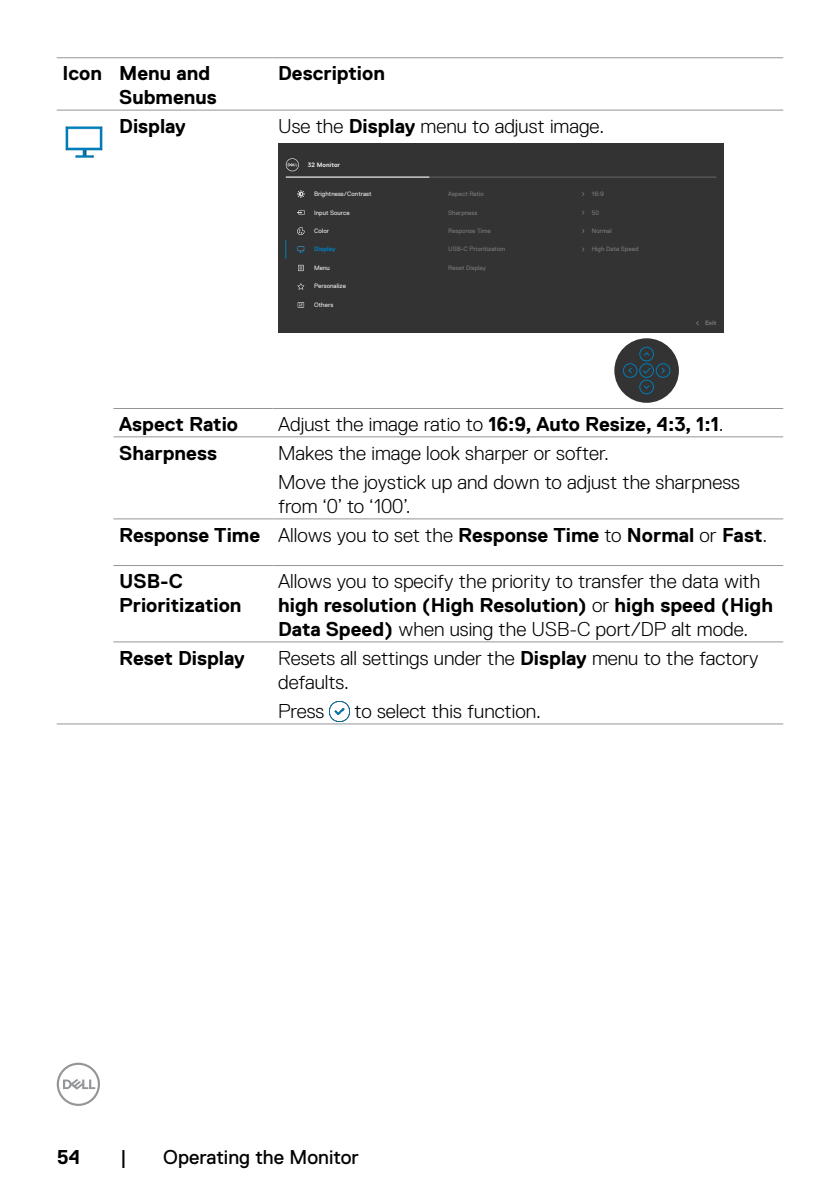
<style>
.page{position:relative;width:840px;height:1191px;background:#fff}
.page>*{position:absolute;margin:0;border:0;box-sizing:border-box;transform-origin:0 0}
.Table_Paragraph{font:300 20px/24px "Dell Replica";color:#000}
.Table_Paragraph-Inde{font:700 20px/24px "Dell Replica";color:#000}
.Table_Paragraph-2{font:700 20px "Dell Replica";color:#000}
.Table_Head{font:700 20px/24px "Dell Replica";color:#000}
.t1{font:20px "Dell Replica";color:#000}
.t2{font:6.4px "Dell Replica";color:#777}
.t3{font:6.4px "Dell Replica";color:#e4e4e4}
.t4{font:700 6.4px "Dell Replica";color:#e4e4e4}
.t5{font:700 6.4px "Dell Replica";color:#007db8}
.t6{font:700 6.4px "Dell Replica";color:#777}
.t7{font:6.4px "Dell Replica";color:#777;scale:1.08 1}
.s1{font-weight:700}
.s2{font-weight:300}
</style>
<div class="page">
<svg style="left:57px;top:1062px;width:43px;height:44px"></svg>
<hr style="left:57px;top:57px;width:56px;height:1px;background:#939598">
<hr style="left:113px;top:57px;width:159px;height:1px;background:#939598">
<hr style="left:272px;top:57px;width:510px;height:1px;background:#939598">
<hr style="left:57px;top:110px;width:56px;height:1px;background:#939598">
<hr style="left:113px;top:110px;width:159px;height:1px;background:#939598">
<hr style="left:272px;top:110px;width:510px;height:1px;background:#939598">
<hr style="left:113px;top:408px;width:159px;height:1px;background:#939598">
<hr style="left:272px;top:408px;width:510px;height:1px;background:#939598">
<hr style="left:113px;top:518px;width:159px;height:1px;background:#939598">
<hr style="left:272px;top:518px;width:510px;height:1px;background:#939598">
<hr style="left:113px;top:436px;width:159px;height:1px;background:#939598">
<hr style="left:272px;top:436px;width:510px;height:1px;background:#939598">
<hr style="left:113px;top:565px;width:159px;height:1px;background:#939598">
<hr style="left:272px;top:565px;width:510px;height:1px;background:#939598">
<hr style="left:113px;top:641px;width:159px;height:1px;background:#939598">
<hr style="left:272px;top:641px;width:510px;height:1px;background:#939598">
<hr style="left:57px;top:723px;width:56px;height:1px;background:#939598">
<hr style="left:113px;top:723px;width:159px;height:1px;background:#939598">
<hr style="left:272px;top:723px;width:510px;height:1px;background:#939598">
<img style="left:65px;top:126px;width:38px;height:32px">
<div style="left:278px;top:144px;width:445px;height:189px;background:#333"></div>
<div style="left:614px;top:338px;width:64px;height:65px;background:#333;border-radius:50%"></div>
<div style="left:639px;top:363px;width:14px;height:15px;border:1px solid #007db8;border-radius:50%"></div>
<div style="left:639px;top:380px;width:14px;height:14px;border:1px solid #007db8;border-radius:50%"></div>
<div style="left:639px;top:347px;width:14px;height:14px;border:1px solid #007db8;border-radius:50%"></div>
<div style="left:622px;top:363px;width:15px;height:15px;border:1px solid #007db8;border-radius:50%"></div>
<div style="left:655px;top:363px;width:15px;height:15px;border:1px solid #007db8;border-radius:50%"></div>
<svg style="left:644px;top:385px;width:5px;height:4px"></svg>
<svg style="left:644px;top:352px;width:5px;height:4px"></svg>
<svg style="left:661px;top:367px;width:4px;height:7px"></svg>
<svg style="left:628px;top:367px;width:4px;height:7px"></svg>
<svg style="left:641px;top:367px;width:10px;height:7px"></svg>
<hr style="left:285px;top:177px;width:431px;height:1px;background:#666">
<hr style="left:285px;top:177px;width:144px;height:1px;background:#fff">
<svg style="left:285px;top:158px;width:14px;height:13px"></svg>
<svg style="left:285px;top:240px;width:1px;height:19px"></svg>
<svg style="left:298px;top:265px;width:5px;height:6px"></svg>
<svg style="left:297px;top:210px;width:7px;height:5px"></svg>
<svg style="left:297px;top:227px;width:8px;height:8px"></svg>
<svg style="left:297px;top:283px;width:7px;height:7px"></svg>
<svg style="left:297px;top:302px;width:7px;height:6px"></svg>
<svg style="left:298px;top:303px;width:5px;height:4px"></svg>
<svg style="left:297px;top:190px;width:7px;height:8px"></svg>
<svg style="left:297px;top:246px;width:7px;height:7px"></svg>
<img style="left:329px;top:701px;width:20px;height:20px">
<p class="Table_Head" style="left:62px;top:62px;width:41px">Icon</p>
<p class="Table_Head" style="left:119px;top:62px;width:99px">Menu and<br>Submenus</p>
<p class="Table_Head" style="left:278px;top:62px;width:108px">Description</p>
<p class="Table_Paragraph-2" style="left:119px;top:115px;width:68px">Display</p>
<p class="Table_Paragraph" style="left:278px;top:114px;width:327px">Use the <span class="s1">Display</span> menu to adjust image.</p>
<p class="t4" style="left:307px;top:161px;width:34px">32 Monitor</p>
<p class="t3" style="left:314px;top:190px;width:59px">Brightness/Contrast</p>
<p class="t3" style="left:314px;top:209px;width:37px">Input Source</p>
<p class="t3" style="left:314px;top:227px;width:16px">Color</p>
<p class="t5" style="left:314px;top:246px;width:23px">Display</p>
<p class="t3" style="left:314px;top:264px;width:17px">Menu</p>
<p class="t3" style="left:314px;top:283px;width:33px">Personalize</p>
<p class="t3" style="left:314px;top:301px;width:21px">Others</p>
<p class="t2" style="left:448px;top:190px;width:37px">Aspect Ratio</p>
<p class="t2" style="left:448px;top:209px;width:31px">Sharpness</p>
<p class="t2" style="left:448px;top:227px;width:44px">Response Time</p>
<p class="t2" style="left:448px;top:246px;width:58px">USB-C Prioritization</p>
<p class="t2" style="left:448px;top:264px;width:39px">Reset Display</p>
<p class="t7" style="left:591px;top:190px;width:13px">16:9</p>
<p class="t2" style="left:591px;top:209px;width:9px">50</p>
<p class="t2" style="left:591px;top:227px;width:22px">Normal</p>
<p class="t2" style="left:591px;top:246px;width:48px">High Data Speed</p>
<p class="t6" style="left:704px;top:320px;width:13px">Exit</p>
<p class="Table_Paragraph-Inde" style="left:119px;top:412px;width:120px">Aspect Ratio</p>
<p class="Table_Paragraph-2" style="left:278px;top:413px;width:447px"><span class="s2">Adjust the image ratio to</span> 16:9, Auto Resize, 4:3, 1:1<span class="s2">.</span></p>
<p class="Table_Paragraph-Inde" style="left:119px;top:441px;width:99px">Sharpness</p>
<p class="Table_Paragraph" style="left:278px;top:441px;width:332px">Makes the image look sharper or softer.</p>
<p class="Table_Paragraph" style="left:278px;top:470px;width:463px">Move the joystick up and down to adjust the sharpness from ‘0’ to ‘100’.</p>
<p class="Table_Paragraph-Inde" style="left:119px;top:523px;width:142px">Response Time</p>
<p class="Table_Paragraph" style="left:278px;top:523px;width:490px">Allows you to set the <span class="s1">Response Time</span> to <span class="s1">Normal</span> or <span class="s1">Fast</span>.</p>
<p class="Table_Paragraph-Inde" style="left:119px;top:569px;width:124px">USB-C<br>Prioritization</p>
<p class="Table_Paragraph" style="left:278px;top:569px;width:496px">Allows you to specify the priority to transfer the data with <span class="s1">high resolution (High Resolution)</span> or <span class="s1">high speed (High<br>Data Speed)</span> when using the USB-C port/DP alt mode.</p>
<p class="Table_Paragraph-Inde" style="left:119px;top:646px;width:127px">Reset Display</p>
<p class="Table_Paragraph" style="left:278px;top:646px;width:481px">Resets all settings under the <span class="s1">Display</span> menu to the factory defaults.</p>
<p class="Table_Paragraph" style="left:278px;top:699px;width:48px">Press</p>
<p class="Table_Paragraph" style="left:354px;top:699px;width:188px">to select this function.</p>
<p class="Table_Paragraph-2" style="left:57px;top:1146px;width:25px">54</p>
<p class="t1" style="left:120px;top:1146px;width:8px">|</p>
<p class="t1" style="left:163px;top:1146px;width:197px">Operating the Monitor</p>
</div>
